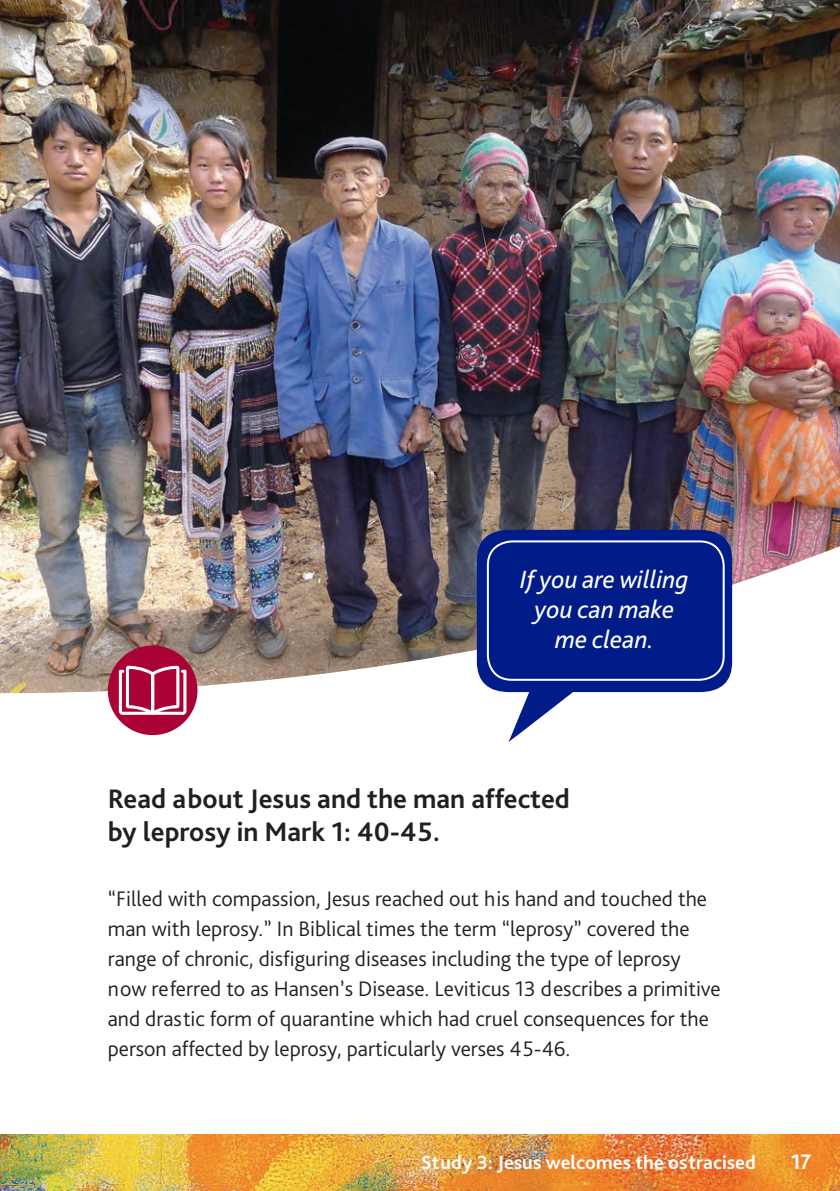
<style>
.page{position:relative;width:840px;height:1191px;background:#fff}
.page>*{position:absolute;margin:0;border:0;box-sizing:border-box;transform-origin:0 0}
.t1{font:700 28px/33.6px "Bliss Pro";color:#231f20}
.body{font:italic 26px/30px "Bliss Pro";color:#fff;text-align:center}
.body-2{font:300 22px/30px "Bliss Pro";color:#231f20}
.t2{font:700 22px "Bliss Pro";color:#fff}
.Page_Caption_Right{font:700 20px "Bliss Pro";color:#fff}
</style>
<div class="page">
<img style="left:0;top:1134px;width:839px;height:57px">
<img style="left:0;top:0;width:839px;height:693px">
<svg style="left:476px;top:530px;width:255px;height:212px;fill:#001c88"></svg>
<div style="left:108px;top:645px;width:89px;height:90px;background:#ab0236;border-radius:50%"></div>
<svg style="left:119px;top:666px;width:67px;height:49px"></svg>
<div style="left:486px;top:540px;width:238px;height:141px;border:2px solid #fff;border-radius:24px"></div>
<p class="body" style="left:520px;top:564px;width:170px">If you are willing you can make me clean.</p>
<p class="t1" style="left:108px;top:781px;width:463px">Read about Jesus and the man affected by leprosy in Mark 1: 40-45.</p>
<p class="body-2" style="left:108px;top:882px;width:614px">“Filled with compassion, Jesus reached out his hand and touched the man with leprosy.” In Biblical times the term “leprosy” covered the range of chronic, disfiguring diseases including the type of leprosy now referred to as Hansen’s Disease. Leviticus 13 describes a primitive and drastic form of quarantine which had cruel consequences for the person affected by leprosy, particularly verses 45-46.</p>
<p class="Page_Caption_Right" style="left:421px;top:1149px;width:336px">Study 3: Jesus welcomes the ostracised</p>
<p class="t2" style="left:790px;top:1148px;width:22px">17</p>
</div>
